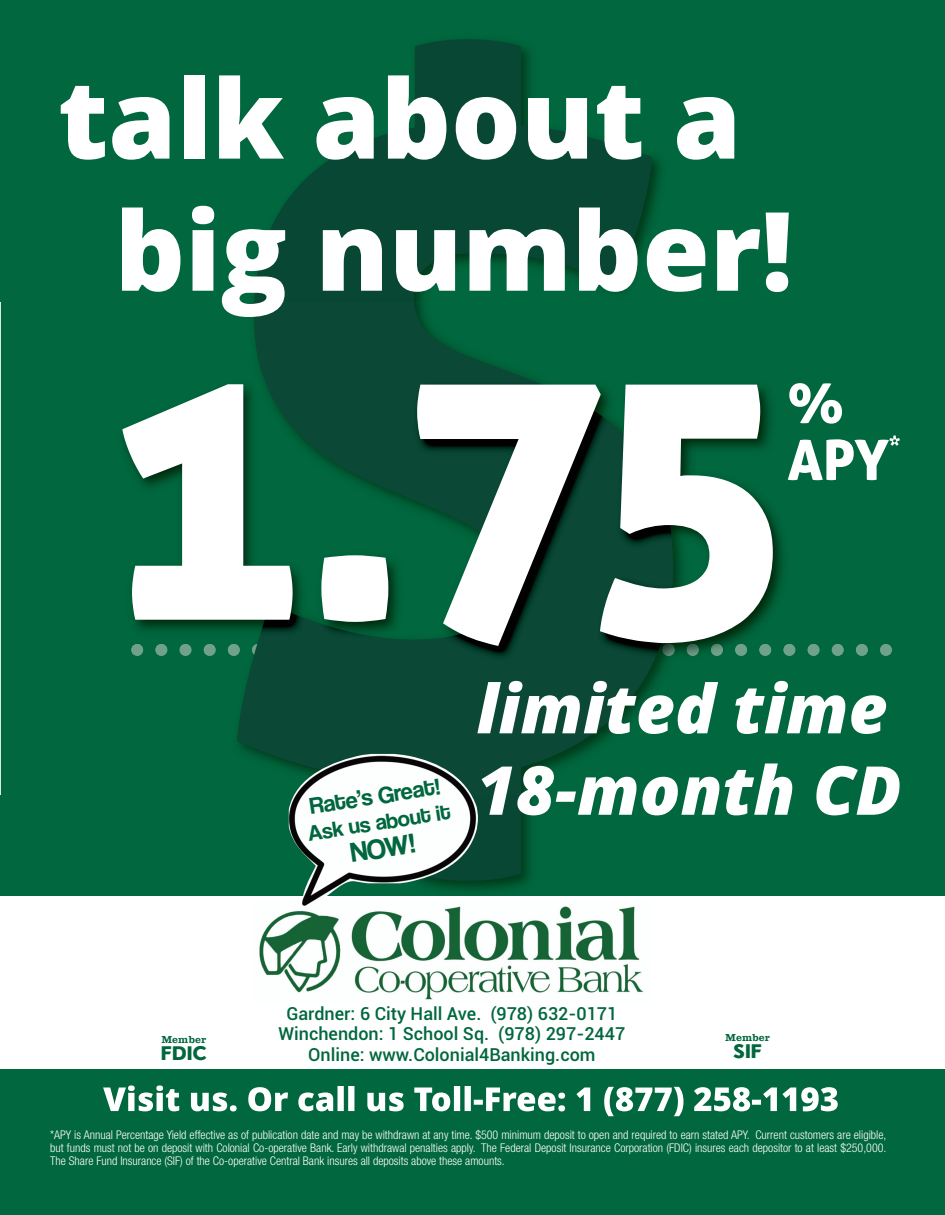
<style>
.page{position:relative;width:945px;height:1215px;background:#fff}
.page>*{position:absolute;margin:0;border:0;box-sizing:border-box;transform-origin:0 0}
.t1{font:900px "Aller Display";color:#094735}
.t2{font:360px "Aller Display";color:#fff}
.t3{font:800 109.5px/132.1px "Open Sans";color:#fff;text-align:center}
.t4{font:italic 800 67.5px/81.4px "Open Sans";color:#fff}
.t5{font:28.5px "Coolvetica Rg";color:#00673e}
.t6{font:24px "Coolvetica Rg";color:#00673e}
.t7{font:22.5px "Coolvetica Rg";color:#00673e}
.t8{font:800 19.5px "Effectra";color:#00673e}
.t9{font:500 18px/20.2px "Roboto";color:#00673e;text-align:center}
.t10{font:300 condensed 12px/12.6px "Helvetica Neue";color:#fff;text-align:justify}
.t11{font:700 10.5px "Clarendon T";color:#00673e}
</style>
<div class="page">
<div style="left:1px;top:0;width:944px;height:1215px;background:#00673e"></div>
<img style="left:0;top:0;width:874px;height:1115px">
<img style="left:1px;top:795px;width:873px;height:320px">
<img style="left:1px;top:0;width:873px;height:303px">
<img style="left:103px;top:1085px;width:329px;height:26px">
<img style="left:0;top:303px;width:1px;height:492px">
<img style="left:131px;top:644px;width:761px;height:12px">
<img style="left:237px;top:303px;width:436px;height:492px">
<img style="left:789px;top:383px;width:53px;height:41px">
<img style="left:788px;top:439px;width:101px;height:41px">
<svg style="left:889px;top:435px;width:11px;height:11px"></svg>
<div style="left:1px;top:896px;width:944px;height:173px;background:#fff"></div>
<img style="left:259px;top:906px;width:384px;height:94px">
<img style="left:289px;top:754px;width:189px;height:153px">
<h1 class="t1" style="left:201px;top:-125px;width:528px">$</h1>
<h3 class="t3" style="left:58px;top:55px;width:737px">talk about a big number!</h3>
<h2 class="t2" style="left:109px;top:262px;width:682px">1.75</h2>
<h3 class="t4" style="left:477px;top:669px;width:427px">limited time<br>18-month CD</h3>
<h3 class="t6" style="left:308px;top:792px;width:133px;rotate:-9deg">Rate’s Great!</h3>
<h3 class="t7" style="left:306px;top:821px;width:145px;rotate:-9deg">Ask us about it</h3>
<h3 class="t5" style="left:348px;top:836px;width:67px;rotate:-9deg">NOW!</h3>
<p class="t11" style="left:161px;top:1033px;width:46px">Member</p>
<h3 class="t8" style="left:161px;top:1041px;width:48px">FDIC</h3>
<h3 class="t9" style="left:279px;top:1004px;width:348px">Gardner: 6 City Hall Ave. (978) 632-0171<br>Winchendon: 1 School Sq. (978) 297-2447<br>Online: www.Colonial4Banking.com</h3>
<p class="t11" style="left:725px;top:1031px;width:46px">Member</p>
<h3 class="t8" style="left:733px;top:1039px;width:30px">SIF</h3>
<p class="t10" style="left:50px;top:1130px;width:838px">*APY is Annual Percentage Yield effective as of publication date and may be withdrawn at any time. $500 minimum deposit to open and required to earn stated APY. Current customers are eligible, but funds must not be on deposit with Colonial Co-operative Bank. Early withdrawal penalties apply. The Federal Deposit Insurance Corporation (FDIC) insures each depositor to at least $250,000.<br>The Share Fund Insurance (SIF) of the Co-operative Central Bank insures all deposits above these amounts.</p>
</div>
